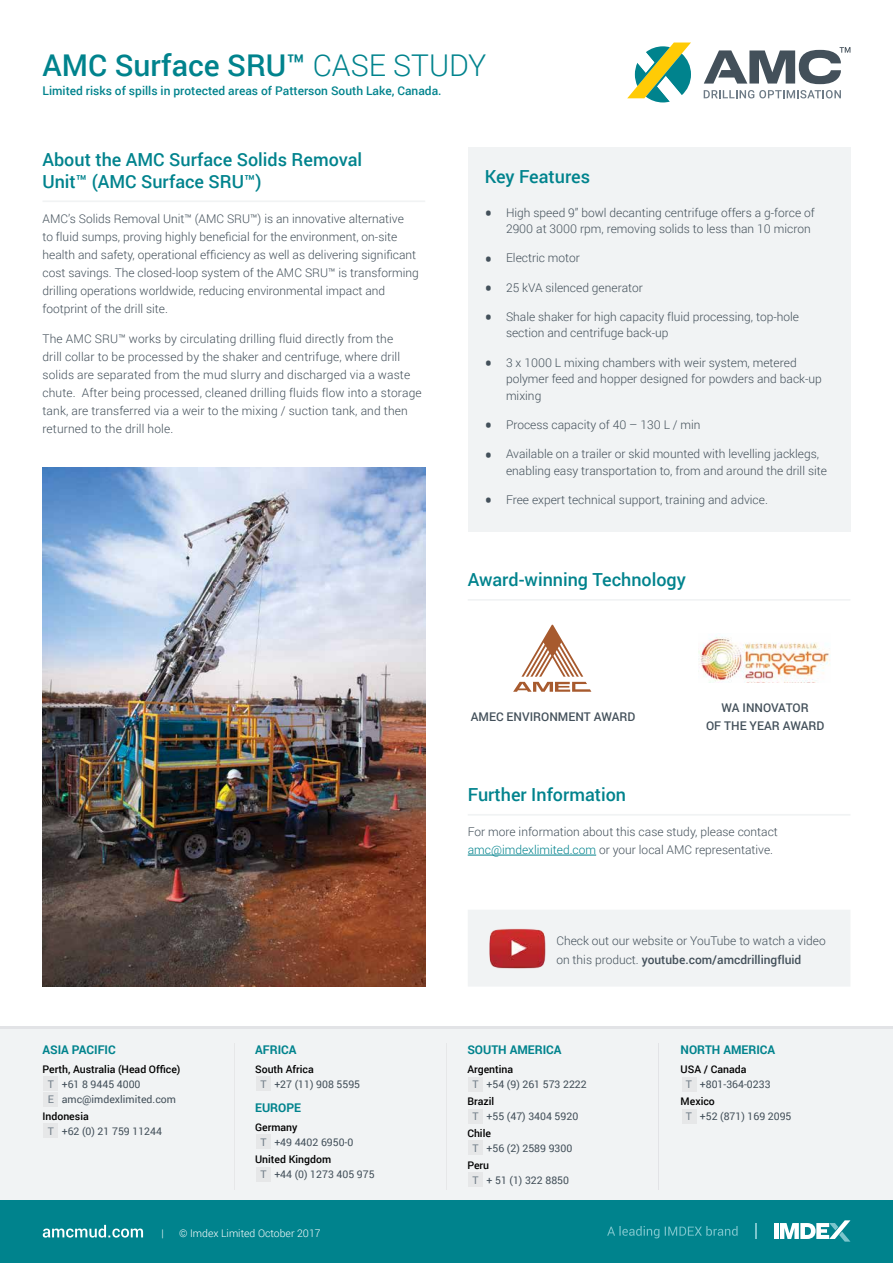
<style>
.page{position:relative;width:893px;height:1263px;background:#fff}
.page>*{position:absolute;margin:0;border:0;box-sizing:border-box;transform-origin:0 0}
.t1{font:500 30px "Roboto";color:#00838d}
.t2{font:500 18px/21.6px "Roboto";color:#00838d}
.t3{font:300 12px/18px "Roboto";color:#43505a}
.t4{font:500 12px "Roboto";color:#00838d}
.t5{font:700 12px "Roboto";color:#00838d}
.t6{font:500 12px/18px "Roboto";color:#43505a;text-align:center}
.t7{font:10.5px/15px "Roboto";color:#43505a}
.t8{font:300 10.5px "Roboto";color:#fff}
.s1{font-weight:300}
.s2{font-weight:500;color:#000}
.s3{color:#6f7c87}
.s4{font-weight:500;font-size:21px}
.s5{color:#00838d}
.s6{font-weight:500}
</style>
<div class="page">
<hr style="left:0;top:1027px;width:893px;height:3px;background:#e2e3e6">
<div style="left:0;top:1030px;width:893px;height:170px;background:#f1f3f4"></div>
<div style="left:682px;top:1077px;width:14px;height:14px;background:#e6e7e8"></div>
<div style="left:682px;top:1109px;width:14px;height:15px;background:#e6e7e8"></div>
<div style="left:43px;top:1076px;width:15px;height:15px;background:#e6e7e8"></div>
<div style="left:43px;top:1123px;width:15px;height:15px;background:#e6e7e8"></div>
<div style="left:256px;top:1134px;width:15px;height:15px;background:#e6e7e8"></div>
<div style="left:43px;top:1092px;width:15px;height:15px;background:#e6e7e8"></div>
<div style="left:256px;top:1076px;width:15px;height:15px;background:#e6e7e8"></div>
<div style="left:256px;top:1167px;width:15px;height:15px;background:#e6e7e8"></div>
<div style="left:468px;top:1172px;width:15px;height:15px;background:#e6e7e8"></div>
<div style="left:468px;top:1140px;width:15px;height:15px;background:#e6e7e8"></div>
<div style="left:468px;top:1108px;width:15px;height:15px;background:#e6e7e8"></div>
<div style="left:468px;top:1077px;width:15px;height:14px;background:#e6e7e8"></div>
<div style="left:0;top:1200px;width:893px;height:63px;background:#00838d"></div>
<svg style="left:755px;top:1223px;width:1px;height:16px"></svg>
<svg style="left:607px;top:1226px;width:131px;height:12px"></svg>
<hr style="left:774px;top:1223px;width:4px;height:16px;background:#fff">
<svg style="left:780px;top:1220px;width:70px;height:21px"></svg>
<hr style="left:658px;top:1043px;width:1px;height:146px;background:#e2e3e6">
<hr style="left:446px;top:1043px;width:1px;height:146px;background:#e6e7e8">
<hr style="left:234px;top:1043px;width:1px;height:146px;background:#e6e7e8">
<svg style="left:43px;top:1225px;width:100px;height:12px"></svg>
<svg style="left:704px;top:90px;width:137px;height:8px"></svg>
<svg style="left:627px;top:43px;width:64px;height:60px"></svg>
<svg style="left:704px;top:47px;width:146px;height:37px"></svg>
<hr style="left:468px;top:814px;width:382px;height:2px;background:#f1f3f4">
<hr style="left:468px;top:855px;width:128px;height:1px;background:#00838d">
<hr style="left:43px;top:200px;width:382px;height:2px;background:#f1f3f4">
<img style="left:43px;top:468px;width:382px;height:518px">
<div style="left:468px;top:147px;width:382px;height:384px;background:#f1f3f4"></div>
<hr style="left:468px;top:599px;width:382px;height:2px;background:#f1f3f4">
<svg style="left:513px;top:625px;width:78px;height:67px"></svg>
<img style="left:699px;top:637px;width:131px;height:45px">
<div style="left:468px;top:910px;width:382px;height:76px;background:#f1f3f4"></div>
<img style="left:481px;top:922px;width:71px;height:52px">
<h1 class="t1" style="left:43px;top:44px;width:445px">AMC Surface SRU™ <span class="s1">CASE STUDY</span></h1>
<p class="t4" style="left:43px;top:82px;width:400px">Limited risks of spills in protected areas of Patterson South Lake, Canada.</p>
<h2 class="t2" style="left:43px;top:148px;width:321px">About the AMC Surface Solids Removal<br>Unit™ (AMC Surface SRU™)</h2>
<p class="t3" style="left:43px;top:209px;width:378px">AMC’s Solids Removal Unit™ (AMC SRU™) is an innovative alternative<br>to fluid sumps, proving highly beneficial for the environment, on-site health and safety, operational efficiency as well as delivering significant cost savings. The closed-loop system of the AMC SRU™ is transforming drilling operations worldwide, reducing environmental impact and footprint of the drill site.</p>
<p class="t3" style="left:43px;top:330px;width:381px">The AMC SRU™ works by circulating drilling fluid directly from the<br>drill collar to be processed by the shaker and centrifuge, where drill solids are separated from the mud slurry and discharged via a waste chute. After being processed, cleaned drilling fluids flow into a storage tank, are transferred via a weir to the mixing / suction tank, and then returned to the drill hole.</p>
<p class="t5" style="left:43px;top:1041px;width:75px">ASIA PACIFIC</p>
<p class="t7" style="left:48px;top:1061px;width:134px;text-indent:-5px"><span class="s2">Perth, Australia (Head Office)<br></span><span class="s3">T</span> +61 8 9445 4000<br><span class="s3">E</span> amc@imdexlimited.com</p>
<p class="t7" style="left:48px;top:1108px;width:116px;text-indent:-5px"><span class="s2">Indonesia<br></span><span class="s3">T</span> +62 (0) 21 759 11244</p>
<p class="t5" style="left:255px;top:1041px;width:43px">AFRICA</p>
<p class="t7" style="left:260px;top:1061px;width:101px;text-indent:-5px"><span class="s2">South Africa<br></span><span class="s3">T</span> +27 (11) 908 5595</p>
<p class="t5" style="left:255px;top:1099px;width:47px">EUROPE</p>
<p class="t7" style="left:260px;top:1119px;width:95px;text-indent:-5px"><span class="s2">Germany<br></span><span class="s3">T</span> +49 4402 6950-0</p>
<p class="t7" style="left:260px;top:1151px;width:116px;text-indent:-5px"><span class="s2">United Kingdom<br></span><span class="s3">T</span> +44 (0) 1273 405 975</p>
<p class="t8" style="left:161px;top:1226px;width:4px">|</p>
<p class="t8" style="left:179px;top:1226px;width:143px">© Imdex Limited October 2017</p>
<h2 class="t2" style="left:485px;top:165px;width:107px">Key Features</h2>
<p class="t3" style="left:506px;top:204px;width:310px;line-height:16.5px;text-indent:-21px"><span class="s4">•</span> High speed 9” bowl decanting centrifuge offers a g-force of<br>2900 at 3000 rpm, removing solids to less than 10 micron</p>
<p class="t3" style="left:485px;top:249px;width:97px"><span class="s4">•</span> Electric motor</p>
<p class="t3" style="left:485px;top:278px;width:160px"><span class="s4">•</span> 25 kVA silenced generator</p>
<p class="t3" style="left:506px;top:308px;width:295px;line-height:16.5px;text-indent:-21px"><span class="s4">•</span> Shale shaker for high capacity fluid processing, top-hole section and centrifuge back-up</p>
<p class="t3" style="left:506px;top:354px;width:317px;line-height:16.5px;text-indent:-21px"><span class="s4">•</span> 3 x 1000 L mixing chambers with weir system, metered polymer feed and hopper designed for powders and back-up mixing</p>
<p class="t3" style="left:485px;top:415px;width:217px"><span class="s4">•</span> Process capacity of 40 – 130 L / min</p>
<p class="t3" style="left:506px;top:445px;width:322px;line-height:16.5px;text-indent:-21px"><span class="s4">•</span> Available on a trailer or skid mounted with levelling jacklegs, enabling easy transportation to, from and around the drill site</p>
<p class="t3" style="left:485px;top:490px;width:285px"><span class="s4">•</span> Free expert technical support, training and advice.</p>
<h2 class="t2" style="left:468px;top:568px;width:220px">Award-winning Technology</h2>
<p class="t6" style="left:471px;top:708px;width:166px">AMEC ENVIRONMENT AWARD</p>
<p class="t6" style="left:706px;top:699px;width:120px">WA INNOVATOR<br>OF THE YEAR AWARD</p>
<h2 class="t2" style="left:468px;top:783px;width:160px">Further Information</h2>
<p class="t3" style="left:468px;top:822px;width:312px">For more information about this case study, please contact <span class="s5">amc@imdexlimited.com</span> or your local AMC representative.</p>
<p class="t3" style="left:556px;top:931px;width:271px;line-height:18.8px">Check out our website or YouTube to watch a video on this product. <span class="s6">youtube.com/amcdrillingfluid</span></p>
<p class="t5" style="left:467px;top:1041px;width:96px">SOUTH AMERICA</p>
<p class="t7" style="left:473px;top:1061px;width:116px;text-indent:-5px"><span class="s2">Argentina<br></span><span class="s3">T</span> +54 (9) 261 573 2222</p>
<p class="t7" style="left:473px;top:1093px;width:107px;text-indent:-5px"><span class="s2">Brazil<br></span><span class="s3">T</span> +55 (47) 3404 5920</p>
<p class="t7" style="left:473px;top:1125px;width:101px;text-indent:-5px"><span class="s2">Chile<br></span><span class="s3">T</span> +56 (2) 2589 9300</p>
<p class="t7" style="left:473px;top:1157px;width:98px;text-indent:-5px"><span class="s2">Peru<br></span><span class="s3">T</span> + 51 (1) 322 8850</p>
<p class="t5" style="left:681px;top:1041px;width:96px">NORTH AMERICA</p>
<p class="t7" style="left:686px;top:1061px;width:86px;text-indent:-5px"><span class="s2">USA / Canada<br></span><span class="s3">T</span> +801-364-0233</p>
<p class="t7" style="left:686px;top:1093px;width:107px;text-indent:-5px"><span class="s2">Mexico<br></span><span class="s3">T</span> +52 (871) 169 2095</p>
</div>
